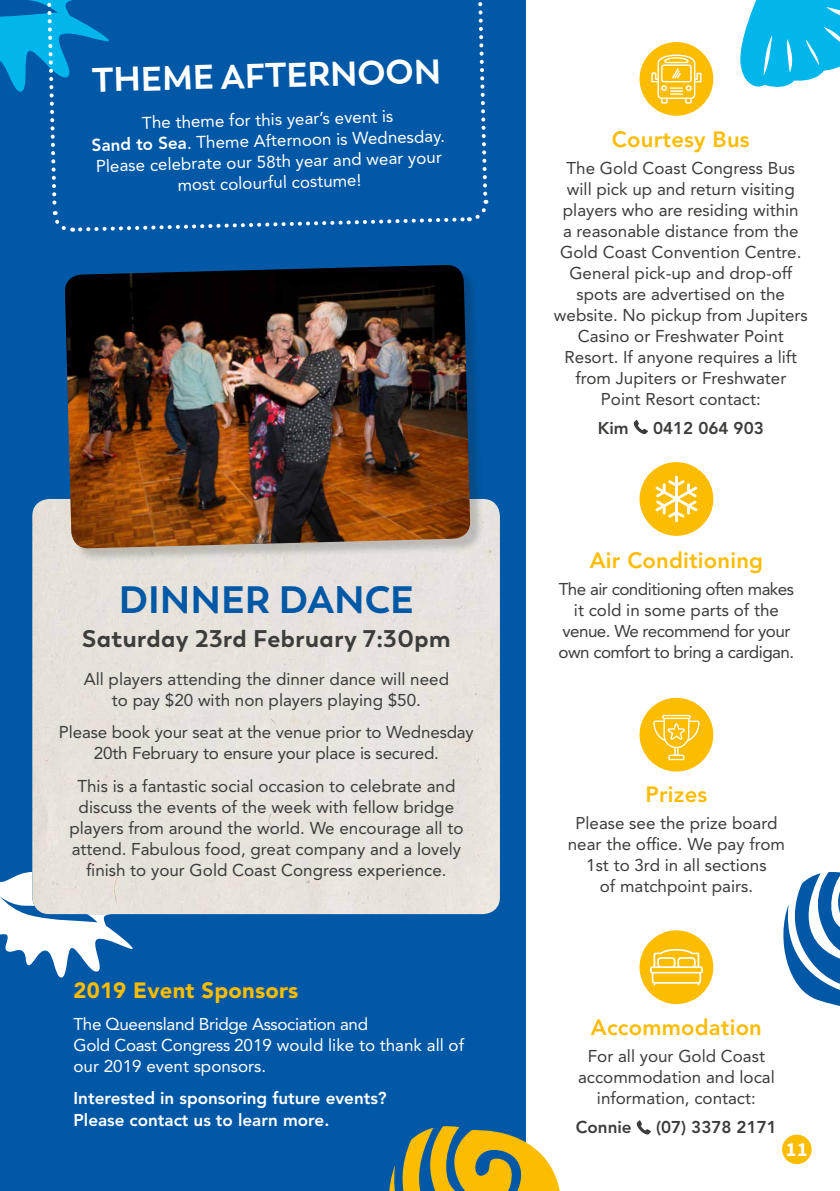
<style>
.page{position:relative;width:840px;height:1191px;background:#fff}
.page>*{position:absolute;margin:0;border:0;box-sizing:border-box;transform-origin:0 0}
.t1{font:700 38px "Trenda";color:#0058a6}
.t2{font:700 34px "Trenda";color:#fff}
.t3{font:700 24px "Trenda";letter-spacing:.02em;color:#3c3c3b}
.t4{font:800 22px "Avenir LT Std";letter-spacing:.01em;color:#fcbc00}
.t5{font:900 22px "Avenir LT Std";letter-spacing:.01em;color:#fcbc00}
.t6{font:700 20px "Source Sans Pro";color:#fff}
.t7{font:17px/21px "Avenir LT Std";color:#3c3c3b;text-align:center}
.t8{font:17px/21px "Avenir LT Std";letter-spacing:-.02em;color:#fff}
.t9{font:17px/21px "Avenir LT Std";letter-spacing:-.03em;color:#3c3c3b;text-align:center}
.t10{font:800 17px/21px "Avenir LT Std";color:#fff}
.t11{font:800 17px "Avenir LT Std";color:#3c3c3b}
.s1{font-weight:800}
</style>
<div class="page">
<div style="left:0;top:0;width:525px;height:1191px;background:#0058a6"></div>
<svg style="left:0;top:872px;width:135px;height:106px"></svg>
<svg style="left:740px;top:0;width:99px;height:87px;background:#2ac2ee"></svg>
<svg style="left:389px;top:1124px;width:171px;height:67px"></svg>
<svg style="left:783px;top:871px;width:56px;height:135px"></svg>
<svg style="left:633px;top:420px;width:14px;height:14px"></svg>
<svg style="left:636px;top:1120px;width:14px;height:14px"></svg>
<div style="left:32px;top:499px;width:467px;height:415px;background:#e7e3db"></div>
<div style="left:67px;top:267px;width:417px;height:295px;background:#1d1d1b;opacity:.21"></div>
<img style="left:64px;top:265px;width:406px;height:284px">
<div style="left:639px;top:42px;width:74px;height:74px;background:#fcbc00;border-radius:50%"></div>
<svg style="left:651px;top:54px;width:50px;height:50px"></svg>
<div style="left:639px;top:462px;width:74px;height:74px;background:#fcbc00;border-radius:50%"></div>
<svg style="left:655px;top:476px;width:42px;height:46px"></svg>
<div style="left:639px;top:698px;width:74px;height:73px;background:#fcbc00;border-radius:50%"></div>
<svg style="left:653px;top:715px;width:46px;height:45px"></svg>
<div style="left:639px;top:930px;width:74px;height:74px;background:#fcbc00;border-radius:50%"></div>
<svg style="left:649px;top:949px;width:53px;height:36px"></svg>
<svg style="left:0;top:0;width:489px;height:232px"></svg>
<div style="left:781px;top:1134px;width:30px;height:30px;background:#fcbc00;border-radius:50%"></div>
<h2 class="t2" style="left:92px;top:58px;width:350px;rotate:-1deg">THEME AFTERNOON</h2>
<p class="t8" style="left:91px;top:112px;width:354px;text-align:center;rotate:-1deg">The theme for this year’s event is<br><span class="s1">Sand to Sea</span>. Theme Afternoon is Wednesday.<br>Please celebrate our 58th year and wear your most colourful costume!</p>
<h1 class="t1" style="left:119px;top:576px;width:296px">DINNER DANCE</h1>
<h3 class="t3" style="left:82px;top:623px;width:369px">Saturday 23rd February 7:30pm</h3>
<p class="t7" style="left:84px;top:668px;width:366px">All players attending the dinner dance will need to pay $20 with non players playing $50.</p>
<p class="t7" style="left:59px;top:722px;width:416px">Please book your seat at the venue prior to Wednesday<br>20th February to ensure your place is secured.</p>
<p class="t7" style="left:69px;top:775px;width:395px">This is a fantastic social occasion to celebrate and discuss the events of the week with fellow bridge players from around the world. We encourage all to attend. Fabulous food, great company and a lovely finish to your Gold Coast Congress experience.</p>
<p class="t5" style="left:73px;top:976px;width:226px">2019 Event Sponsors</p>
<p class="t8" style="left:73px;top:1013px;width:392px">The Queensland Bridge Association and<br>Gold Coast Congress 2019 would like to thank all of our 2019 event sponsors.</p>
<p class="t10" style="left:73px;top:1088px;width:314px">Interested in sponsoring future events?<br>Please contact us to learn more.</p>
<p class="t4" style="left:611px;top:126px;width:139px">Courtesy Bus</p>
<p class="t7" style="left:553px;top:157px;width:255px">The Gold Coast Congress Bus will pick up and return visiting players who are residing within<br>a reasonable distance from the<br>Gold Coast Convention Centre.<br>General pick-up and drop-off spots are advertised on the website. No pickup from Jupiters<br>Casino or Freshwater Point<br>Resort. If anyone requires a lift from Jupiters or Freshwater<br>Point Resort contact:</p>
<p class="t11" style="left:597px;top:418px;width:32px">Kim</p>
<p class="t11" style="left:652px;top:418px;width:112px">0412 064 903</p>
<p class="t4" style="left:589px;top:547px;width:175px">Air Conditioning</p>
<p class="t9" style="left:558px;top:578px;width:237px">The air conditioning often makes it cold in some parts of the venue. We recommend for your own comfort to bring a cardigan.</p>
<p class="t4" style="left:645px;top:781px;width:63px">Prizes</p>
<p class="t7" style="left:567px;top:813px;width:218px">Please see the prize board near the office. We pay from<br>1st to 3rd in all sections<br>of matchpoint pairs.</p>
<p class="t4" style="left:590px;top:1014px;width:172px">Accommodation</p>
<p class="t7" style="left:577px;top:1045px;width:198px">For all your Gold Coast accommodation and local information, contact:</p>
<p class="t11" style="left:575px;top:1117px;width:57px">Connie</p>
<p class="t11" style="left:655px;top:1117px;width:122px">(07) 3378 2171</p>
<p class="t6" style="left:785px;top:1136px;width:23px">11</p>
</div>
